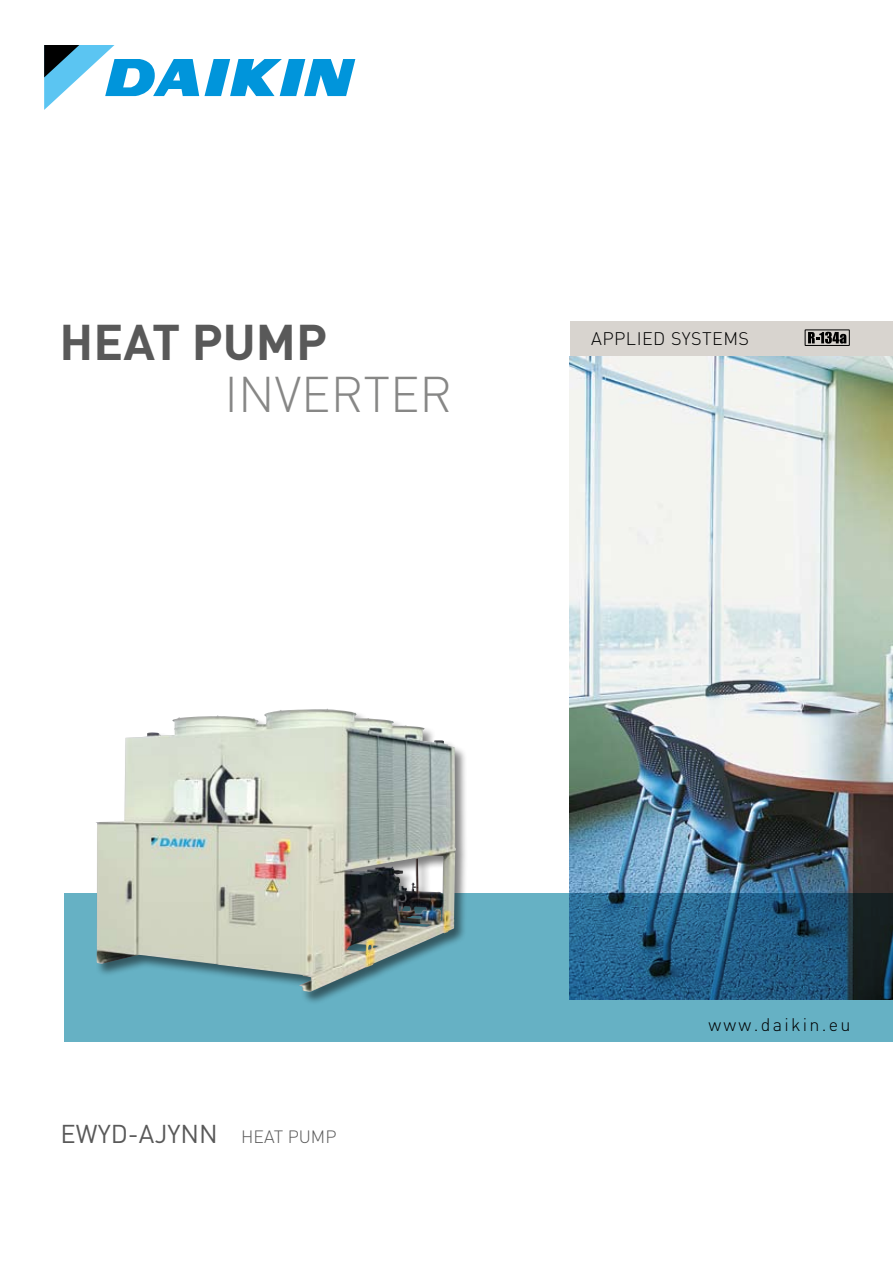
<style>
.page{position:relative;width:893px;height:1263px;background:#fff}
.page>*{position:absolute;margin:0;border:0;box-sizing:border-box;transform-origin:0 0}
.t1{font:700 49.5px "DIN";color:#595959}
.t2{font:300 49.5px "DIN";color:#878786}
.t3{font:25.5px "DIN";color:#595959}
.t4{font:300 18px "DIN";letter-spacing:.025em;color:#000}
.t5{font:300 18px "DIN";letter-spacing:.125em;color:#000}
.t6{font:300 17.7px "DIN";color:#595959}
</style>
<div class="page">
<svg style="left:44px;top:45px;width:311px;height:65px"></svg>
<div style="left:570px;top:322px;width:323px;height:68px;background:#d8d4cf"></div>
<div style="left:805px;top:330px;width:45px;height:16px;border:1px solid #000"></div>
<svg style="left:808px;top:332px;width:38px;height:12px"></svg>
<img style="left:570px;top:356px;width:323px;height:537px">
<svg style="left:64px;top:893px;width:829px;height:149px;background:#387491"></svg>
<div style="left:94px;top:708px;width:499px;height:350px;background:#000;opacity:.5"></div>
<img style="left:96px;top:709px;width:360px;height:283px">
<h1 class="t1" style="left:60px;top:309px;width:269px">HEAT PUMP</h1>
<p class="t4" style="left:591px;top:326px;width:160px">APPLIED SYSTEMS</p>
<h1 class="t2" style="left:225px;top:361px;width:229px">INVERTER</h1>
<h2 class="t3" style="left:61px;top:1119px;width:159px">EWYD-AJYNN</h2>
<p class="t6" style="left:241px;top:1124px;width:23px">HEAT</p>
<p class="t6" style="left:288px;top:1124px;width:36px">PUMP</p>
<p class="t5" style="left:708px;top:1013px;width:143px">WWW.DAIKIN.EU</p>
</div>
